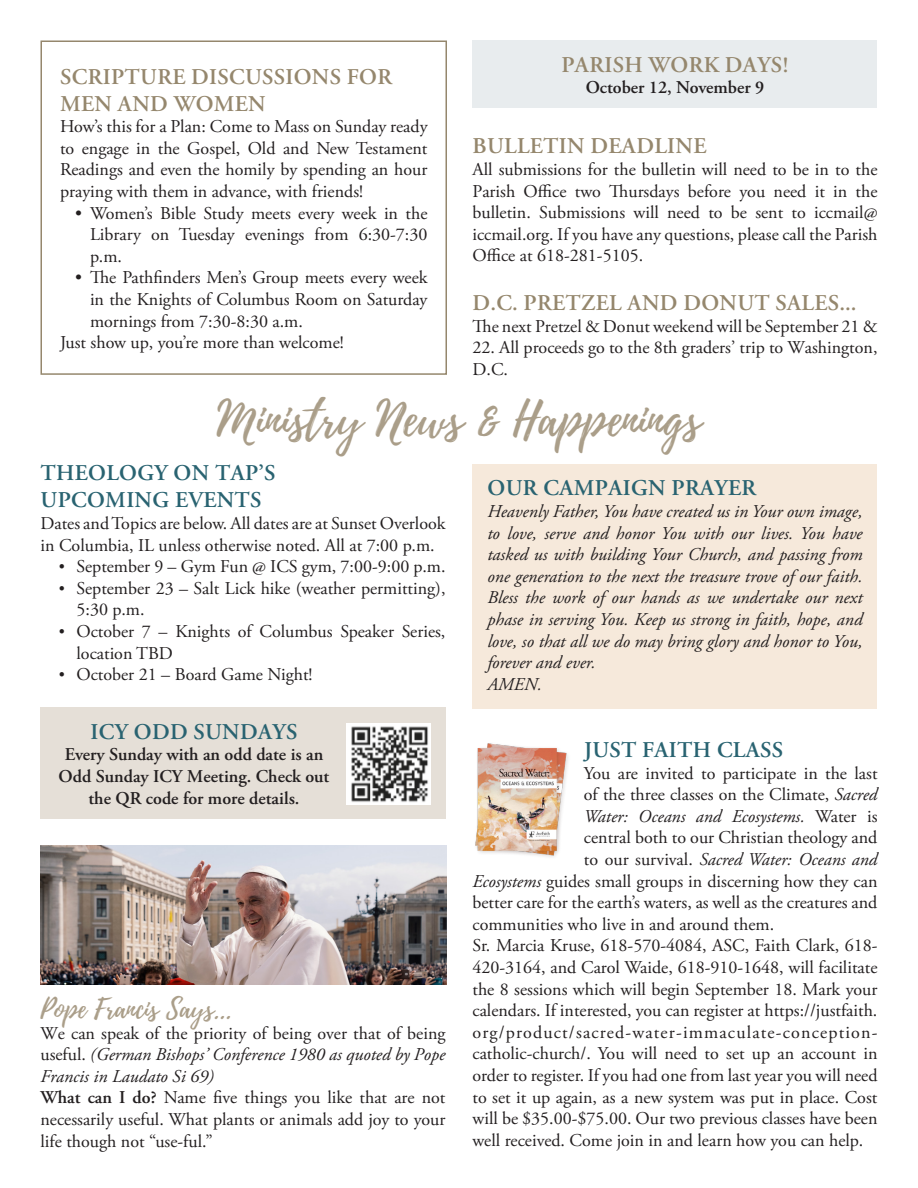
<style>
.page{position:relative;width:918px;height:1188px;background:#fff}
.page>*{position:absolute;margin:0;border:0;box-sizing:border-box;transform-origin:0 0}
.t1{font:48px "Playlist Script";color:#aa9e89}
.t2{font:27px "Playlist Script";color:#aa9e89}
.t3{font:600 22.5px/27px "Adobe Garamond Pro";letter-spacing:.015em;color:#95876d}
.t4{font:600 22.5px/27px "Adobe Garamond Pro";letter-spacing:.015em;color:#296371}
.t5{font:18px/21.6px "Adobe Garamond Pro";color:#231f20;text-align:justify}
.t6{font:italic 18px/21.6px "Adobe Garamond Pro";color:#231f20;text-align:justify}
.t7{font:600 18px/21.6px "Adobe Garamond Pro";color:#231f20;text-align:center}
.s1{font-style:italic}
.s2{font-style:normal}
.s3{font-weight:600}
</style>
<div class="page">
<div style="left:40px;top:40px;width:407px;height:335px;border:2px solid #95876d"></div>
<div style="left:472px;top:40px;width:406px;height:68px;background:#e8ecee"></div>
<div style="left:40px;top:708px;width:406px;height:111px;background:#e5dfd7"></div>
<img style="left:346px;top:724px;width:84px;height:81px">
<img style="left:40px;top:846px;width:406px;height:139px">
<div style="left:472px;top:464px;width:406px;height:244px;background:#f6e9db"></div>
<img style="left:475px;top:743px;width:93px;height:114px">
<p class="t3" style="left:561px;top:51px;width:229px">PARISH WORK DAYS!</p>
<p class="t7" style="left:586px;top:77px;width:180px">October 12, November 9</p>
<p class="t3" style="left:60px;top:63px;width:333px">SCRIPTURE DISCUSSIONS FOR<br>MEN AND WOMEN</p>
<p class="t5" style="left:60px;top:116px;width:369px">How’s this for a Plan: Come to Mass on Sunday ready to engage in the Gospel, Old and New Testament Readings and even the homily by spending an hour praying with them in advance, with friends!</p>
<p class="t5" style="left:90px;top:203px;width:339px;text-indent:-15px">• Women’s Bible Study meets every week in the Library on Tuesday evenings from 6:30-7:30 p.m.</p>
<p class="t5" style="left:90px;top:267px;width:339px;text-indent:-15px">• The Pathfinders Men’s Group meets every week in the Knights of Columbus Room on Saturday mornings from 7:30-8:30 a.m.</p>
<p class="t5" style="left:60px;top:332px;width:285px">Just show up, you’re more than welcome!</p>
<p class="t3" style="left:473px;top:133px;width:235px">BULLETIN DEADLINE</p>
<p class="t5" style="left:472px;top:159px;width:407px">All submissions for the bulletin will need to be in to the Parish Office two Thursdays before you need it in the bulletin. Submissions will need to be sent to iccmail@ iccmail.org. If you have any questions, please call the Parish Office at 618-281-5105.</p>
<p class="t3" style="left:473px;top:290px;width:385px">D.C. PRETZEL AND DONUT SALES...</p>
<p class="t5" style="left:472px;top:316px;width:406px">The next Pretzel &amp; Donut weekend will be September 21 &amp;</p>
<p class="t5" style="left:472px;top:337px;width:407px">22. All proceeds go to the 8th graders’ trip to Washington,<br>D.C.</p>
<p class="t1" style="left:217px;top:385px;width:486px">Ministry News &amp; Happenings</p>
<p class="t4" style="left:41px;top:460px;width:236px">THEOLOGY ON TAP’S<br>UPCOMING EVENTS</p>
<p class="t5" style="left:40px;top:513px;width:407px">Dates and Topics are below. All dates are at Sunset Overlook in Columbia, IL unless otherwise noted. All at 7:00 p.m.</p>
<p class="t5" style="left:58px;top:556px;width:389px">• September 9 – Gym Fun @ ICS gym, 7:00-9:00 p.m.</p>
<p class="t5" style="left:76px;top:578px;width:371px;text-indent:-18px">• September 23 – Salt Lick hike (weather permitting),<br>5:30 p.m.</p>
<p class="t5" style="left:76px;top:621px;width:370px;text-indent:-18px">• October 7 – Knights of Columbus Speaker Series, location TBD</p>
<p class="t5" style="left:58px;top:664px;width:256px">• October 21 – Board Game Night!</p>
<p class="t4" style="left:91px;top:718px;width:208px">ICY ODD SUNDAYS</p>
<p class="t7" style="left:59px;top:744px;width:272px">Every Sunday with an odd date is an<br>Odd Sunday ICY Meeting. Check out the QR code for more details.</p>
<p class="t4" style="left:488px;top:475px;width:270px">OUR CAMPAIGN PRAYER</p>
<p class="t6" style="left:488px;top:501px;width:377px">Heavenly Father, You have created us in Your own image, to love, serve and honor You with our lives. You have tasked us with building Your Church, and passing from one generation to the next the treasure trove of our faith.<br>Bless the work of our hands as we undertake our next phase in serving You. Keep us strong in faith, hope, and love, so that all we do may bring glory and honor to You, forever and ever.</p>
<p class="t6" style="left:488px;top:674px;width:56px">AMEN.</p>
<p class="t4" style="left:584px;top:737px;width:201px">JUST FAITH CLASS</p>
<p class="t5" style="left:584px;top:763px;width:295px">You are invited to participate in the last</p>
<p class="t5" style="left:584px;top:784px;width:295px">of the three classes on the Climate, <span class="s1">Sacred</span></p>
<p class="t6" style="left:584px;top:806px;width:295px">Water: Oceans and Ecosystems. <span class="s2">Water is</span></p>
<p class="t5" style="left:584px;top:827px;width:295px">central both to our Christian theology and</p>
<p class="t6" style="left:584px;top:849px;width:295px"><span class="s2">to our survival.</span> Sacred Water: Oceans and</p>
<p class="t5" style="left:472px;top:871px;width:407px"><span class="s1">Ecosystems</span> guides small groups in discerning how they can</p>
<p class="t5" style="left:472px;top:892px;width:406px">better care for the earth’s waters, as well as the creatures and</p>
<p class="t5" style="left:472px;top:914px;width:303px">communities who live in and around them.</p>
<p class="t5" style="left:472px;top:935px;width:407px">Sr. Marcia Kruse, 618-570-4084, ASC, Faith Clark, 618- 420-3164, and Carol Waide, 618-910-1648, will facilitate the 8 sessions which will begin September 18. Mark your calendars. If interested, you can register at https://justfaith. org/product/sacred-water-immaculate-conception&shy;catholic-church/. You will need to set up an account in order to register. If you had one from last year you will need to set it up again, as a new system was put in place. Cost will be $35.00-$75.00. Our two previous classes have been well received. Come join in and learn how you can help.</p>
<p class="t2" style="left:40px;top:989px;width:193px">Pope Francis Says...</p>
<p class="t6" style="left:40px;top:1023px;width:407px"><span class="s2">We can speak of the priority of being over that of being useful.</span> (German Bishops’ Conference 1980 as quoted by Pope Francis in Laudato Si 69)</p>
<p class="t5" style="left:40px;top:1088px;width:407px"><span class="s3">What can I do?</span> Name five things you like that are not necessarily useful. What plants or animals add joy to your life though not “use-ful.”</p>
</div>
